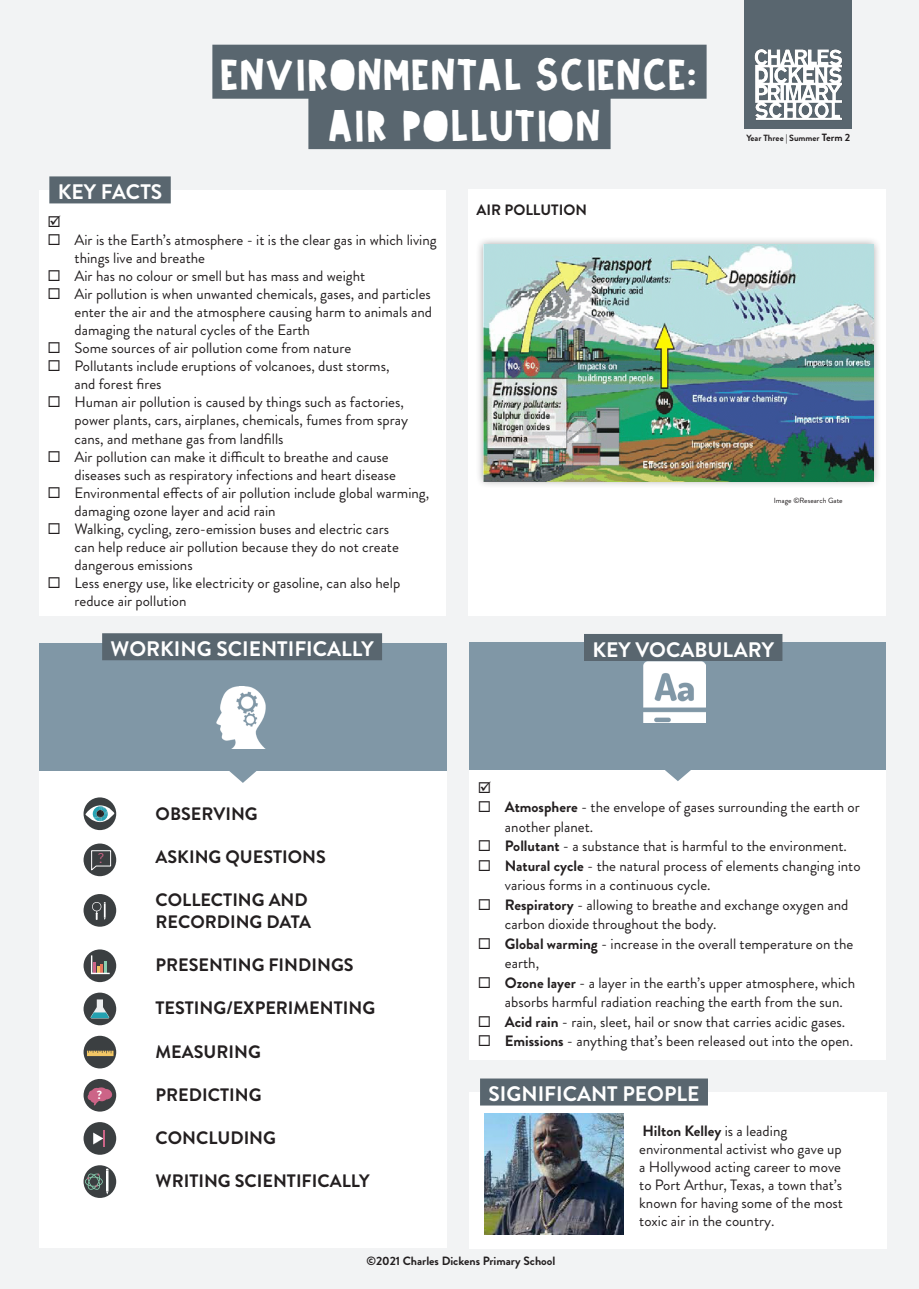
<style>
.page{position:relative;width:919px;height:1289px;background:#fff}
.page>*{position:absolute;margin:0;border:0;box-sizing:border-box;transform-origin:0 0}
.t1{font:42px "Paperland";color:#fff}
.t2{font:700 21px "Brandon Grotesque";color:#fff}
.t3{font:700 18px/21.6px "Brandon Grotesque";color:#231f20}
.t4{font:15px/18px "Brandon Grotesque";color:#231f20}
.t5{font:700 15px "Brandon Grotesque";color:#231f20}
.t6{font:14.1px "Brandon Grotesque";color:#cc6487}
.t7{font:700 12px "Brandon Grotesque";color:#231f20}
.t8{font:700 11.7px "Brandon Grotesque";color:#fff}
.t9{font:700 9px "Brandon Grotesque";color:#231f20}
.t10{font:7.5px "Brandon Grotesque";color:#231f20}
.s1{font-size:10.5px}
.s2{font-weight:700}
</style>
<div class="page">
<div style="left:0;top:0;width:918px;height:1288px;background:#f2f3f4"></div>
<div style="left:468px;top:189px;width:417px;height:426px;background:#fff"></div>
<div style="left:212px;top:45px;width:494px;height:54px;background:#59666f"></div>
<div style="left:308px;top:95px;width:302px;height:54px;background:#59666f"></div>
<div style="left:39px;top:190px;width:406px;height:425px;background:#fff"></div>
<div style="left:469px;top:760px;width:417px;height:299px;background:#fff"></div>
<div style="left:469px;top:642px;width:417px;height:127px;background:#8097a6"></div>
<svg style="left:661px;top:769px;width:33px;height:12px"></svg>
<div style="left:39px;top:764px;width:407px;height:483px;background:#fff"></div>
<div style="left:39px;top:643px;width:407px;height:128px;background:#8097a6"></div>
<svg style="left:229px;top:771px;width:28px;height:12px"></svg>
<img style="left:643px;top:661px;width:62px;height:62px">
<div style="left:744px;top:0;width:108px;height:128px;background:#59666f"></div>
<img style="left:754px;top:49px;width:88px;height:71px">
<div style="left:49px;top:176px;width:122px;height:27px;background:#59666f"></div>
<div style="left:102px;top:633px;width:280px;height:27px;background:#59666f"></div>
<div style="left:584px;top:634px;width:198px;height:27px;background:#59666f"></div>
<svg style="left:84px;top:797px;width:32px;height:33px"></svg>
<svg style="left:84px;top:798px;width:30px;height:32px"></svg>
<div style="left:469px;top:1091px;width:418px;height:157px;background:#fff"></div>
<div style="left:480px;top:1078px;width:228px;height:27px;background:#59666f"></div>
<img style="left:484px;top:1113px;width:139px;height:121px">
<img style="left:216px;top:687px;width:50px;height:61px">
<div style="left:84px;top:843px;width:32px;height:33px;background:#3b3f41;border-radius:50%"></div>
<svg style="left:91px;top:850px;width:20px;height:21px"></svg>
<div style="left:84px;top:894px;width:32px;height:32px;background:#3b3f41;border-radius:50%"></div>
<svg style="left:92px;top:902px;width:14px;height:18px"></svg>
<div style="left:84px;top:949px;width:32px;height:33px;background:#3b3f41;border-radius:50%"></div>
<svg style="left:91px;top:955px;width:19px;height:19px"></svg>
<div style="left:84px;top:992px;width:32px;height:33px;background:#3b3f41;border-radius:50%"></div>
<svg style="left:90px;top:999px;width:19px;height:19px"></svg>
<div style="left:84px;top:1078px;width:32px;height:33px;background:#3b3f41;border-radius:50%"></div>
<svg style="left:87px;top:1087px;width:26px;height:18px"></svg>
<div style="left:84px;top:1122px;width:32px;height:32px;background:#3b3f41;border-radius:50%"></div>
<svg style="left:93px;top:1130px;width:12px;height:16px"></svg>
<svg style="left:84px;top:1165px;width:32px;height:32px"></svg>
<svg style="left:85px;top:1168px;width:23px;height:26px"></svg>
<div style="left:84px;top:1035px;width:32px;height:33px;background:#3b3f41;border-radius:50%"></div>
<svg style="left:87px;top:1050px;width:26px;height:6px"></svg>
<div style="left:475px;top:236px;width:406px;height:253px;background:#231f20;opacity:.4"></div>
<img style="left:483px;top:244px;width:390px;height:237px">
<p class="t2" style="left:58px;top:177px;width:106px">KEY FACTS</p>
<p class="t1" style="left:221px;top:46px;width:478px">ENVIRONMENTAL SCIENCE:</p>
<p class="t1" style="left:329px;top:96px;width:274px">AIR POLLUTION</p>
<p class="t5" style="left:476px;top:199px;width:112px">AIR POLLUTION</p>
<p class="t4" style="left:74px;top:231px;width:364px">Air is the Earth’s atmosphere - it is the clear gas in which living things live and breathe</p>
<p class="t4" style="left:74px;top:267px;width:292px">Air has no colour or smell but has mass and weight</p>
<p class="t4" style="left:74px;top:285px;width:359px;text-align:justify">Air pollution is when unwanted chemicals, gases, and particles enter the air and the atmosphere causing harm to animals and damaging the natural cycles of the Earth</p>
<p class="t4" style="left:74px;top:339px;width:278px">Some sources of air pollution come from nature</p>
<p class="t4" style="left:74px;top:357px;width:316px">Pollutants include eruptions of volcanoes, dust storms, and forest fires</p>
<p class="t4" style="left:74px;top:393px;width:335px">Human air pollution is caused by things such as factories, power plants, cars, airplanes, chemicals, fumes from spray cans, and methane gas from landfills</p>
<p class="t4" style="left:74px;top:447px;width:323px">Air pollution can make it difficult to breathe and cause diseases such as respiratory infections and heart disease</p>
<p class="t4" style="left:74px;top:483px;width:356px">Environmental effects of air pollution include global warming, damaging ozone layer and acid rain</p>
<p class="t4" style="left:74px;top:519px;width:326px">Walking, cycling, zero-emission buses and electric cars can help reduce air pollution because they do not create dangerous emissions</p>
<p class="t4" style="left:74px;top:573px;width:327px">Less energy use, like electricity or gasoline, can also help reduce air pollution</p>
<p class="t9" style="left:746px;top:132px;width:105px">Year Three | Summer <span class="s1">Term 2</span></p>
<p class="t10" style="left:773px;top:495px;width:70px">Image ©Research Gate</p>
<p class="t2" style="left:111px;top:634px;width:264px">WORKING SCIENTIFICALLY</p>
<p class="t2" style="left:592px;top:634px;width:183px">KEY VOCABULARY</p>
<p class="t6" style="left:98px;top:848px;width:8px">?</p>
<p class="t8" style="left:97px;top:1086px;width:7px">?</p>
<p class="t3" style="left:155px;top:803px;width:104px">OBSERVING</p>
<p class="t3" style="left:155px;top:846px;width:172px">ASKING QUESTIONS</p>
<p class="t3" style="left:155px;top:889px;width:157px">COLLECTING AND<br>RECORDING DATA</p>
<p class="t3" style="left:155px;top:954px;width:199px">PRESENTING FINDINGS</p>
<p class="t3" style="left:155px;top:997px;width:221px">TESTING/EXPERIMENTING</p>
<p class="t3" style="left:155px;top:1040px;width:107px">MEASURING</p>
<p class="t3" style="left:155px;top:1084px;width:107px">PREDICTING</p>
<p class="t3" style="left:155px;top:1127px;width:122px">CONCLUDING</p>
<p class="t3" style="left:155px;top:1170px;width:215px">WRITING SCIENTIFICALLY</p>
<p class="t4" style="left:505px;top:797px;width:356px;line-height:19.5px"><span class="s2">Atmosphere</span> - the envelope of gases surrounding the earth or another planet.</p>
<p class="t4" style="left:505px;top:837px;width:343px"><span class="s2">Pollutant</span> - a substance that is harmful to the environment.</p>
<p class="t4" style="left:505px;top:855px;width:357px;line-height:19.5px"><span class="s2">Natural cycle</span> - the natural process of elements changing into various forms in a continuous cycle.</p>
<p class="t4" style="left:505px;top:894px;width:345px;line-height:19.5px"><span class="s2">Respiratory</span> - allowing to breathe and exchange oxygen and carbon dioxide throughout the body.</p>
<p class="t4" style="left:505px;top:933px;width:350px;line-height:19.5px"><span class="s2">Global warming</span> - increase in the overall temperature on the earth,</p>
<p class="t4" style="left:505px;top:972px;width:352px;line-height:19.5px"><span class="s2">Ozone layer</span> - a layer in the earth’s upper atmosphere, which absorbs harmful radiation reaching the earth from the sun.</p>
<p class="t4" style="left:505px;top:1012px;width:342px"><span class="s2">Acid rain</span> - rain, sleet, hail or snow that carries acidic gases.</p>
<p class="t4" style="left:505px;top:1032px;width:349px"><span class="s2">Emissions</span> - anything that’s been released out into the open.</p>
<p class="t2" style="left:488px;top:1079px;width:212px">SIGNIFICANT PEOPLE</p>
<p class="t4" style="left:639px;top:1121px;width:205px"><span class="s2">Hilton Kelley</span> is a leading environmental activist who gave up a Hollywood acting career to move to Port Arthur, Texas, a town that’s known for having some of the most toxic air in the country.</p>
<p class="t7" style="left:366px;top:1252px;width:190px">©2021 Charles Dickens Primary School</p>
</div>
